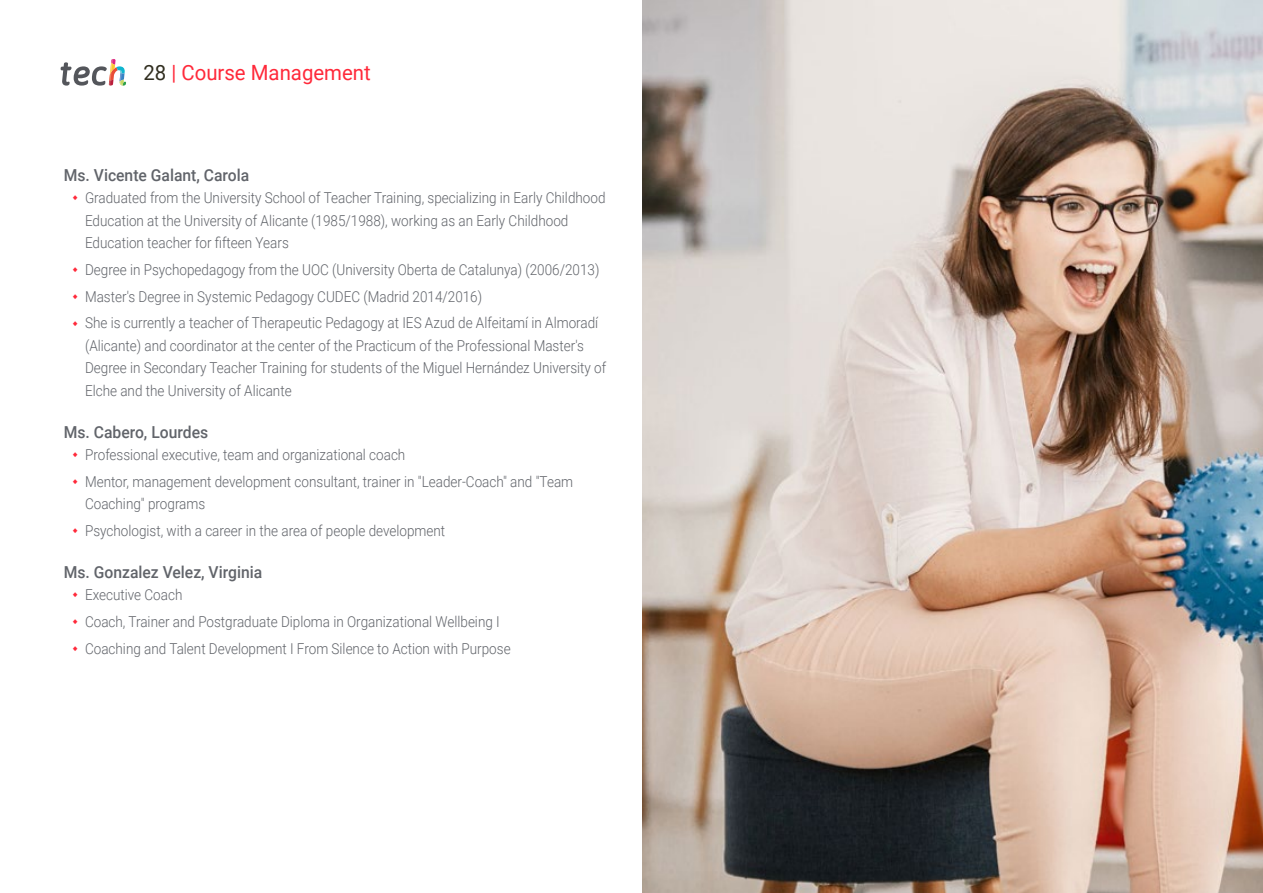
<style>
.page{position:relative;width:1263px;height:893px;background:#fff}
.page>*{position:absolute;margin:0;border:0;box-sizing:border-box;transform-origin:0 0}
.t1{font:21px "Roboto";color:#ff293a}
.t2{font:500 16.5px "Roboto";color:#61646a;scale:.95 1}
.t3{font:300 15px/26.7px "Roboto";color:#61646a;scale:.9 1}
.s1{color:#312e20}
</style>
<div class="page">
<svg style="left:61px;top:59px;width:65px;height:27px"></svg>
<img style="left:642px;top:0;width:621px;height:893px">
<h1 class="t1" style="left:144px;top:57px;width:229px"><span class="s1">28</span> | Course Management</h1>
<p class="t2" style="left:64px;top:163px;width:197px">Ms. Vicente Galant, Carola</p>
<p class="t3" style="left:85px;top:186px;width:580px;line-height:22.5px">Graduated from the University School of Teacher Training, specializing in Early Childhood<br>Education at the University of Alicante (1985/1988), working as an Early Childhood<br>Education teacher for fifteen Years</p>
<p class="t3" style="left:85px;top:256px;width:573px">Degree in Psychopedagogy from the UOC (University Oberta de Catalunya) (2006/2013)<br>Master's Degree in Systemic Pedagogy CUDEC (Madrid 2014/2016)<br>She is currently a teacher of Therapeutic Pedagogy at IES Azud de Alfeitamí in Almoradí</p>
<p class="t3" style="left:85px;top:334px;width:581px;line-height:22.5px">(Alicante) and coordinator at the center of the Practicum of the Professional Master's<br>Degree in Secondary Teacher Training for students of the Miguel Hernández University of<br>Elche and the University of Alicante</p>
<p class="t2" style="left:64px;top:420px;width:153px">Ms. Cabero, Lourdes</p>
<p class="t3" style="left:85px;top:441px;width:544px">Professional executive, team and organizational coach<br>Mentor, management development consultant, trainer in "Leader-Coach" and "Team</p>
<p class="t3" style="left:85px;top:490px;width:402px">Coaching" programs<br>Psychologist, with a career in the area of people development</p>
<p class="t2" style="left:64px;top:560px;width:210px">Ms. Gonzalez Velez, Virginia</p>
<p class="t3" style="left:85px;top:581px;width:474px">Executive Coach<br>Coach, Trainer and Postgraduate Diploma in Organizational Wellbeing I<br>Coaching and Talent Development I From Silence to Action with Purpose</p>
</div>
